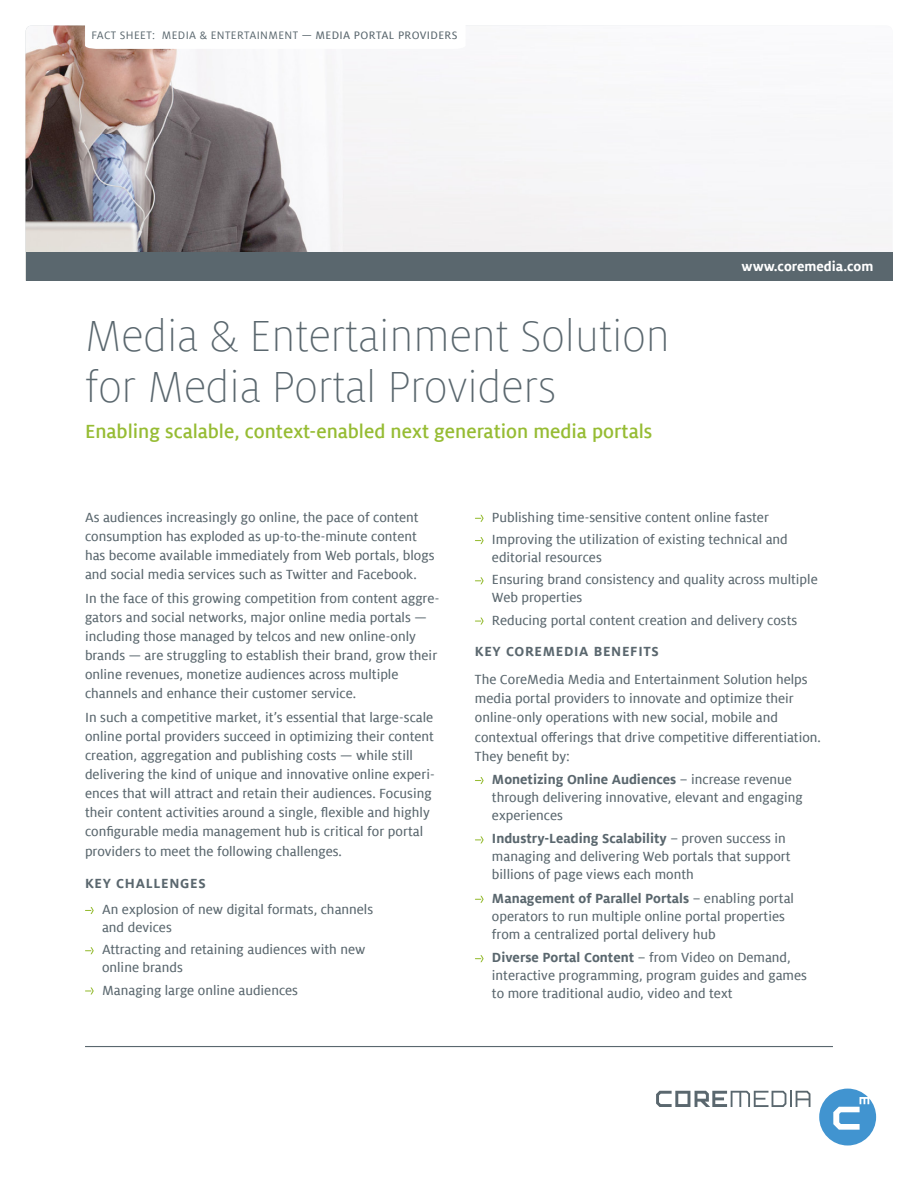
<style>
.page{position:relative;width:918px;height:1188px;background:#fff}
.page>*{position:absolute;margin:0;border:0;box-sizing:border-box;transform-origin:0 0}
._01_Headline_EN{font:200 48px/51px "Milo Offc";color:#5a676e}
._02_Subheadline3_lig{font:500 21px "Milo Offc";color:#96bc33}
._03_Copy_EN{font:14.7px/19.2px "Milo Offc Text";color:#5a676e}
._03_Copy_nummeration{font:14.7px/18px "Milo Offc Text";color:#5a676e}
._02_Subheadline_bold{font:700 14.7px "Milo Offc";letter-spacing:.05em;color:#5a676e}
._03_Copy_EN-2{font:700 14.7px "Milo Offc";color:#fff}
._05_Classification_E{font:12px "Milo Offc";letter-spacing:.03em;color:#5a676e}
.s1{font-family:"Milo Offc Text"}
.s2{font-family:"Milo Offc";font-weight:700}
</style>
<div class="page">
<svg style="left:85px;top:907px;width:9px;height:7px"></svg>
<svg style="left:85px;top:947px;width:9px;height:7px"></svg>
<svg style="left:85px;top:987px;width:9px;height:8px"></svg>
<img style="left:26px;top:26px;width:866px;height:255px">
<svg style="left:475px;top:515px;width:9px;height:7px"></svg>
<svg style="left:475px;top:537px;width:9px;height:7px"></svg>
<svg style="left:475px;top:577px;width:9px;height:7px"></svg>
<svg style="left:475px;top:618px;width:9px;height:7px"></svg>
<svg style="left:475px;top:777px;width:9px;height:7px"></svg>
<svg style="left:475px;top:836px;width:9px;height:7px"></svg>
<svg style="left:475px;top:896px;width:9px;height:7px"></svg>
<svg style="left:475px;top:955px;width:9px;height:7px"></svg>
<svg style="left:819px;top:1089px;width:57px;height:57px"></svg>
<svg style="left:656px;top:1091px;width:154px;height:16px"></svg>
<hr style="left:85px;top:1046px;width:748px;height:1px;background:#5a676e">
<div style="left:26px;top:252px;width:866px;height:28px;background:#5a676e"></div>
<svg style="left:85px;top:26px;width:381px;height:23px"></svg>
<p class="_05_Classification_E" style="left:91px;top:28px;width:368px">FACT SHEET: MEDIA &amp; ENTERTAINMENT <span class="s1">— MEDIA PORTAL PROVIDERS</span></p>
<p class="_01_Headline_EN" style="left:85px;top:312px;width:586px">Media &amp; Entertainment Solution for Media Portal Providers</p>
<p class="_02_Subheadline3_lig" style="left:85px;top:419px;width:569px">Enabling scalable, context-enabled next generation media portals</p>
<p class="_03_Copy_EN-2" style="left:742px;top:258px;width:133px">www.coremedia.com</p>
<p class="_03_Copy_EN" style="left:85px;top:508px;width:351px">As audiences increasingly go online, the pace of content consumption has exploded as up-to-the-minute content has become available immediately from Web portals, blogs and social media services such as Twitter and Facebook.</p>
<p class="_03_Copy_EN" style="left:85px;top:589px;width:356px">In the face of this growing competition from content aggre&shy;gators and social networks, major online media portals — including those managed by telcos and new online-only brands — are struggling to establish their brand, grow their online revenues, monetize audiences across multiple channels and enhance their customer service.</p>
<p class="_03_Copy_EN" style="left:85px;top:708px;width:351px">In such a competitive market, it’s essential that large-scale online portal providers succeed in optimizing their content creation, aggregation and publishing costs — while still delivering the kind of unique and innovative online experi&shy;ences that will attract and retain their audiences. Focusing their content activities around a single, flexible and highly configurable media management hub is critical for portal providers to meet the following challenges.</p>
<p class="_02_Subheadline_bold" style="left:85px;top:875px;width:122px">KEY CHALLENGES</p>
<p class="_03_Copy_nummeration" style="left:102px;top:901px;width:273px">An explosion of new digital formats, channels and devices</p>
<p class="_03_Copy_nummeration" style="left:102px;top:941px;width:265px">Attracting and retaining audiences with new online brands</p>
<p class="_03_Copy_nummeration" style="left:102px;top:981px;width:198px">Managing large online audiences</p>
<p class="_03_Copy_nummeration" style="left:492px;top:508px;width:279px">Publishing time-sensitive content online faster</p>
<p class="_03_Copy_nummeration" style="left:492px;top:531px;width:297px">Improving the utilization of existing technical and editorial resources</p>
<p class="_03_Copy_nummeration" style="left:492px;top:571px;width:327px">Ensuring brand consistency and quality across multiple<br>Web properties</p>
<p class="_03_Copy_nummeration" style="left:492px;top:611px;width:307px">Reducing portal content creation and delivery costs</p>
<p class="_02_Subheadline_bold" style="left:475px;top:644px;width:185px">KEY COREMEDIA BENEFITS</p>
<p class="_03_Copy_EN" style="left:475px;top:670px;width:347px">The CoreMedia Media and Entertainment Solution helps media portal providers to innovate and optimize their online-only operations with new social, mobile and contextual offerings that drive competitive differentiation.<br>They benefit by:</p>
<p class="_03_Copy_nummeration" style="left:492px;top:771px;width:312px"><span class="s2">Monetizing Online Audiences</span> – increase revenue through delivering innovative, elevant and engaging experiences</p>
<p class="_03_Copy_nummeration" style="left:492px;top:830px;width:300px"><span class="s2">Industry-Leading Scalability</span> – proven success in managing and delivering Web portals that support billions of page views each month</p>
<p class="_03_Copy_nummeration" style="left:492px;top:889px;width:304px"><span class="s2">Management of Parallel Portals</span> – enabling portal operators to run multiple online portal properties from a centralized portal delivery hub</p>
<p class="_03_Copy_nummeration" style="left:492px;top:949px;width:317px"><span class="s2">Diverse Portal Content</span> – from Video on Demand, interactive programming, program guides and games to more traditional audio, video and text</p>
</div>
